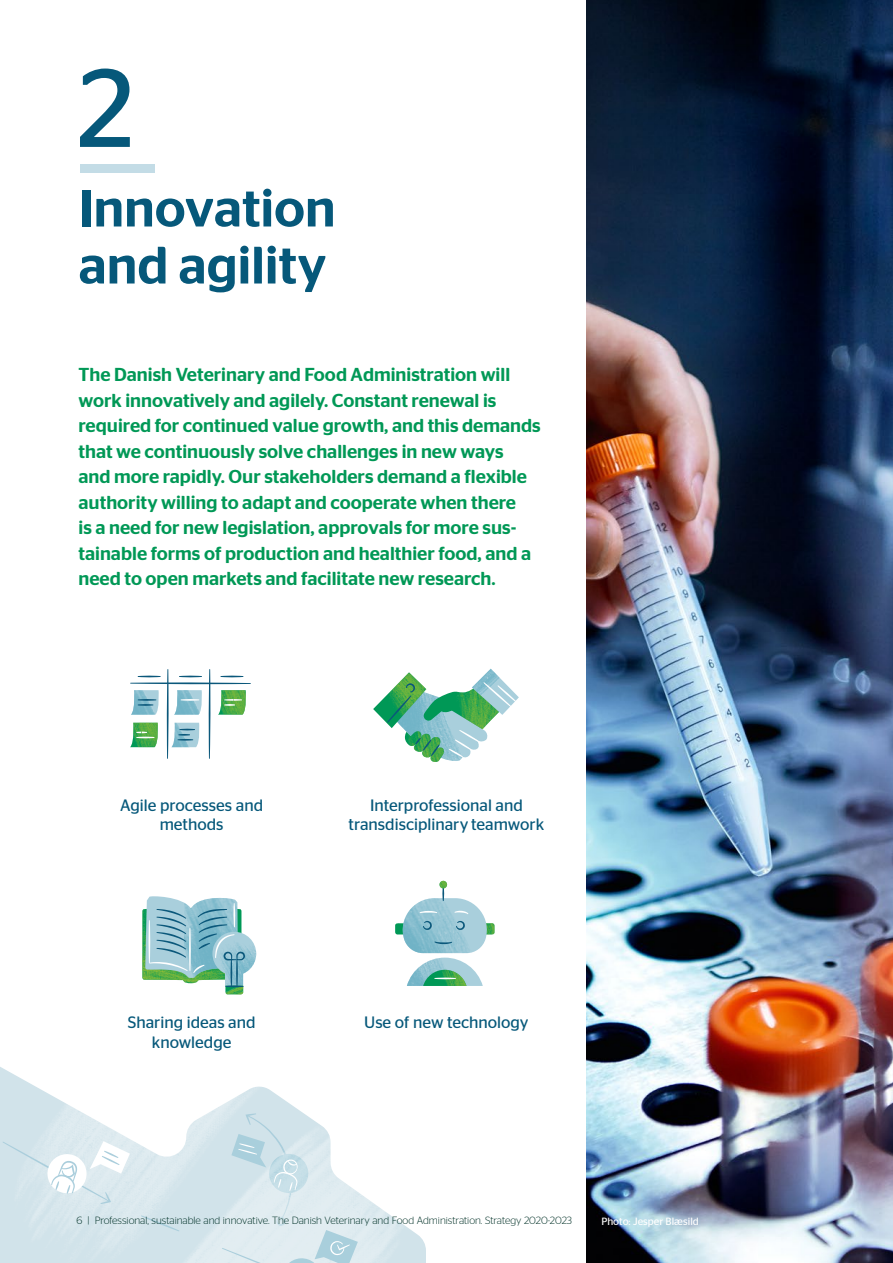
<style>
.page{position:relative;width:893px;height:1263px;background:#fff}
.page>*{position:absolute;margin:0;border:0;box-sizing:border-box;transform-origin:0 0}
.t1{font:111px "Stag Sans";color:#06587a}
.t2{font:500 52.5px/57px "Stag Sans";color:#06587a}
.t3{font:500 18.75px/25.5px "Stag Sans";color:#009856}
.t4{font:16.5px/19.8px "Stag Sans";color:#06587a;text-align:center}
.t5{font:300 10.5px "Stag Sans";color:#003127}
.t6{font:10.5px "Stag Sans";color:#fff}
</style>
<div class="page">
<svg style="left:0;top:1067px;width:426px;height:196px;fill:#d1e3ea"></svg>
<img style="left:11px;top:1067px;width:408px;height:196px">
<svg style="left:2px;top:1141px;width:128px;height:63px"></svg>
<svg style="left:141px;top:1215px;width:38px;height:16px"></svg>
<svg style="left:221px;top:1113px;width:188px;height:150px"></svg>
<div style="left:80px;top:164px;width:75px;height:8px;background:#c3dce6"></div>
<img style="left:587px;top:0;width:306px;height:1263px">
<svg style="left:130px;top:669px;width:121px;height:90px"></svg>
<svg style="left:373px;top:669px;width:146px;height:93px"></svg>
<div style="left:212px;top:932px;width:44px;height:43px;background:#a9cfdc;border-radius:50%"></div>
<img style="left:245px;top:940px;width:11px;height:33px">
<svg style="left:142px;top:896px;width:103px;height:98px"></svg>
<svg style="left:395px;top:880px;width:99px;height:106px"></svg>
<h1 class="t1" style="left:77px;top:46px;width:59px">2</h1>
<h2 class="t2" style="left:78px;top:179px;width:259px">Innovation and agility</h2>
<p class="t3" style="left:78px;top:362px;width:464px">The Danish Veterinary and Food Administration will work innovatively and agilely. Constant renewal is required for continued value growth, and this demands that we continuously solve challenges in new ways<br>and more rapidly. Our stakeholders demand a flexible authority willing to adapt and cooperate when there<br>is a need for new legislation, approvals for more sus&shy;tainable forms of production and healthier food, and a need to open markets and facilitate new research.</p>
<p class="t4" style="left:120px;top:795px;width:144px">Agile processes and methods</p>
<p class="t4" style="left:349px;top:795px;width:197px">Interprofessional and transdisciplinary teamwork</p>
<p class="t4" style="left:128px;top:1012px;width:129px">Sharing ideas and knowledge</p>
<p class="t4" style="left:364px;top:1012px;width:166px">Use of new technology</p>
<p class="t5" style="left:77px;top:1215px;width:497px">6 | Professional, sustainable and innovative. The Danish Veterinary and Food Administration. Strategy 2020-2023</p>
<p class="t6" style="left:601px;top:1215px;width:99px">Photo: Jesper Blæsild</p>
</div>
